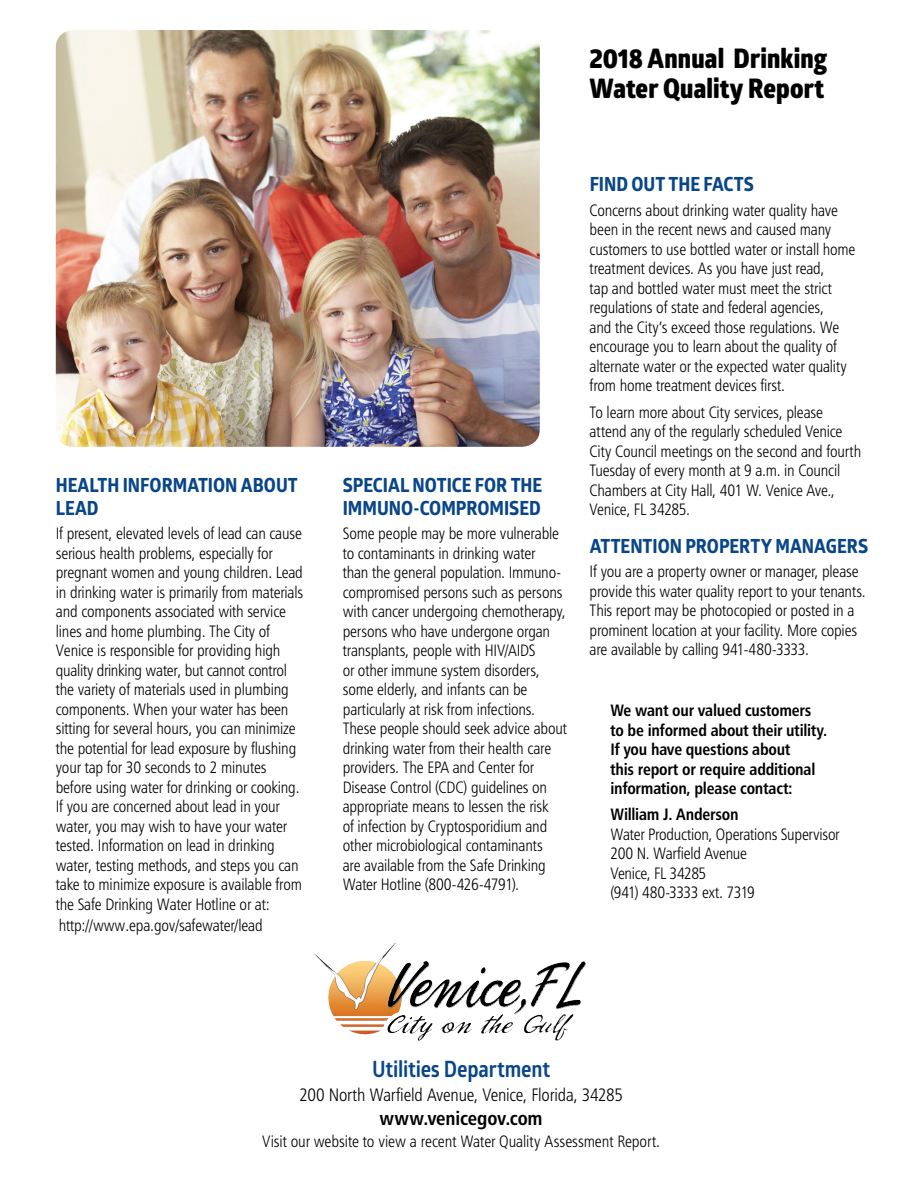
<style>
.page{position:relative;width:918px;height:1188px;background:#fff}
.page>*{position:absolute;margin:0;border:0;box-sizing:border-box;transform-origin:0 0}
.t1{font:800 27px/30px "Glober";letter-spacing:.01em;color:#000;scale:.9 1}
.t2{font:700 22.5px "Glober";letter-spacing:-.01em;color:#094688;scale:.9 1}
.t3{font:700 19.5px/22.5px "Globerx";color:#094688;scale:.9 1}
.t4{font:19.5px "Humanist 777 BT Bold Condensed B";letter-spacing:-.01em;color:#000}
.t5{font:18px "Humanist 777 BT Light Condensed B";letter-spacing:-.015em;color:#000}
.t6{font:16.5px/19.5px "Humanist 777 BT Light Condensed B";letter-spacing:-.01em;color:#000}
.t7{font:16.5px/19.5px "Humanist 777 BT Bold Condensed B";letter-spacing:-.015em;color:#000}
</style>
<div class="page">
<img style="left:56px;top:30px;width:484px;height:417px">
<img style="left:314px;top:944px;width:84px;height:72px">
<p class="t3" style="left:56px;top:474px;width:270px">HEALTH INFORMATION ABOUT<br>LEAD</p>
<p class="t6" style="left:56px;top:523px;width:249px">If present, elevated levels of lead can cause serious health problems, especially for pregnant women and young children. Lead in drinking water is primarily from materials and components associated with service lines and home plumbing. The City of Venice is responsible for providing high quality drinking water, but cannot control the variety of materials used in plumbing components. When your water has been sitting for several hours, you can minimize the potential for lead exposure by fushing your tap for 30 seconds to 2 minutes before using water for drinking or cooking.<br>If you are concerned about lead in your water, you may wish to have your water tested. Information on lead in drinking water, testing methods, and steps you can take to minimize exposure is available from the Safe Drinking Water Hotline or at:</p>
<p class="t6" style="left:59px;top:915px;width:206px">http://www.epa.gov/safewater/lead</p>
<h1 class="t1" style="left:590px;top:43px;width:266px">2018 Annual Drinking<br>Water Quality Report</h1>
<p class="t3" style="left:343px;top:474px;width:223px">SPECIAL NOTICE FOR THE<br>IMMUNO-COMPROMISED</p>
<p class="t6" style="left:343px;top:523px;width:226px">Some people may be more vulnerable to contaminants in drinking water<br>than the general population. Immuno&shy;compromised persons such as persons with cancer undergoing chemotherapy, persons who have undergone organ transplants, people with HIV/AIDS<br>or other immune system disorders, some elderly, and infants can be particularly at risk from infections.<br>These people should seek advice about drinking water from their health care providers. The EPA and Center for Disease Control (CDC) guidelines on appropriate means to lessen the risk<br>of infection by Cryptosporidium and other microbiological contaminants<br>are available from the Safe Drinking Water Hotline (800-426-4791).</p>
<p class="t3" style="left:590px;top:173px;width:184px">FIND OUT THE FACTS</p>
<p class="t6" style="left:590px;top:200px;width:267px">Concerns about drinking water quality have been in the recent news and caused many customers to use bottled water or install home treatment devices. As you have just read,<br>tap and bottled water must meet the strict regulations of state and federal agencies,<br>and the City’s exceed those regulations. We encourage you to learn about the quality of alternate water or the expected water quality from home treatment devices frst.</p>
<p class="t6" style="left:590px;top:402px;width:273px">To learn more about City services, please attend any of the regularly scheduled Venice City Council meetings on the second and fourth Tuesday of every month at 9 a.m. in Council Chambers at City Hall, 401 W. Venice Ave., Venice, FL 34285.</p>
<p class="t3" style="left:590px;top:535px;width:311px">ATTENTION PROPERTY MANAGERS</p>
<p class="t6" style="left:590px;top:562px;width:278px">If you are a property owner or manager, please provide this water quality report to your tenants.<br>This report may be photocopied or posted in a prominent location at your facility. More copies are available by calling 941-480-3333.</p>
<p class="t7" style="left:610px;top:700px;width:218px">We want our valued customers to be informed about their utility.<br>If you have questions about<br>this report or require additional information, please contact:</p>
<p class="t7" style="left:611px;top:805px;width:130px">William J. Anderson</p>
<p class="t6" style="left:611px;top:824px;width:231px">Water Production, Operations Supervisor<br>200 N. Warfeld Avenue<br>Venice, FL 34285<br>(941) 480-3333 ext. 7319</p>
<h2 class="t2" style="left:372px;top:1053px;width:200px">Utilities Department</h2>
<p class="t5" style="left:299px;top:1083px;width:325px">200 North Warfeld Avenue, Venice, Florida, 34285</p>
<p class="t4" style="left:380px;top:1106px;width:165px">www.venicegov.com</p>
<p class="t6" style="left:262px;top:1131px;width:399px">Visit our website to view a recent Water Quality Assessment Report.</p>
</div>
